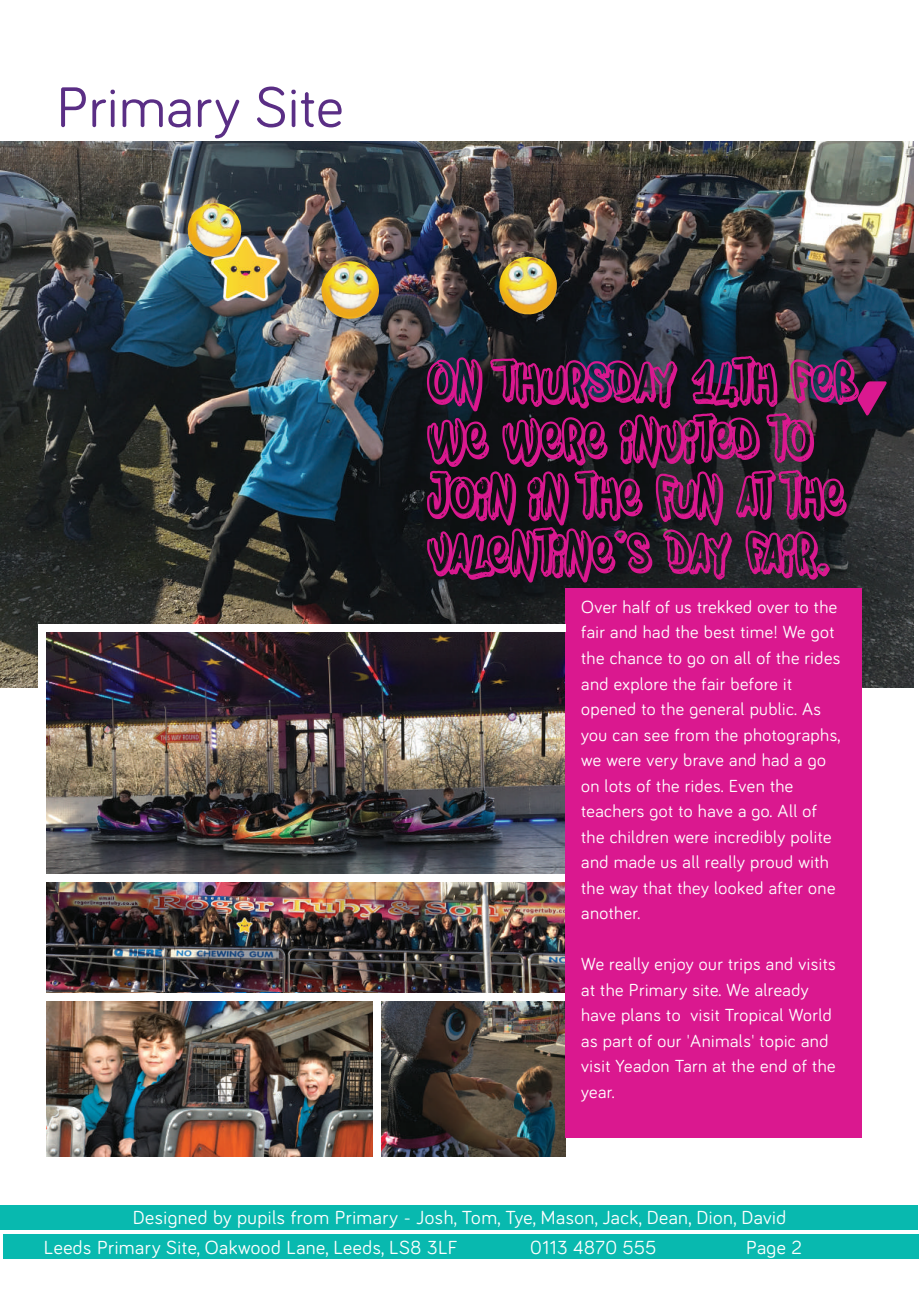
<style>
.page{position:relative;width:919px;height:1289px;background:#fff}
.page>*{position:absolute;margin:0;border:0;box-sizing:border-box;transform-origin:0 0}
.t1{font:61.5px/57px "Bombing";letter-spacing:.005em;color:#da188f}
.t2{font:58.35px "Bariol";letter-spacing:.005em;color:#5a2e85}
.t3{font:19.5px "Bariol";letter-spacing:.025em;color:#fff}
.t4{font:18px/25.5px "Bariol";letter-spacing:.025em;color:#fff}
.s1{font-family:"Pagal Font"}
</style>
<div class="page">
<div style="left:0;top:1205px;width:916px;height:24px;background:#08b9af"></div>
<img style="left:0;top:141px;width:912px;height:546px">
<img style="left:184px;top:203px;width:61px;height:57px">
<img style="left:320px;top:261px;width:60px;height:59px">
<img style="left:497px;top:257px;width:62px;height:60px">
<div style="left:4px;top:1234px;width:914px;height:24px;background:#08b9af"></div>
<img style="left:45px;top:632px;width:520px;height:242px">
<img style="left:381px;top:1001px;width:184px;height:155px">
<img style="left:46px;top:882px;width:519px;height:111px">
<img style="left:46px;top:992px;width:331px;height:164px">
<div style="left:565px;top:588px;width:296px;height:549px;background:#da188f"></div>
<div style="left:26px;top:993px;width:539px;height:8px;background:#fff"></div>
<div style="left:373px;top:997px;width:8px;height:187px;background:#fff"></div>
<div style="left:42px;top:624px;width:523px;height:8px;background:#fff"></div>
<div style="left:38px;top:624px;width:7px;height:542px;background:#fff"></div>
<h2 class="t2" style="left:56px;top:67px;width:288px">Primary Site</h2>
<h1 class="t1" style="left:427px;top:355px;width:456px">ON THURSDAY 14TH FEB<span class="s1">,<br></span>WE WERE INVITED TO<br>JOIN IN THE FUN AT THE<br>VALENTINE'S DAY FAIR.</h1>
<p class="t4" style="left:581px;top:593px;width:261px">Over half of us trekked over to the fair and had the best time! We got the chance to go on all of the rides and explore the fair before it opened to the general public. As you can see from the photographs, we were very brave and had a go on lots of the rides. Even the teachers got to have a go. All of the children were incredibly polite and made us all really proud with the way that they looked after one another.</p>
<p class="t4" style="left:581px;top:950px;width:256px">We really enjoy our trips and visits at the Primary site. We already have plans to visit Tropical World as part of our 'Animals' topic and visit Yeadon Tarn at the end of the year.</p>
<p class="t3" style="left:133px;top:1203px;width:655px">Designed by pupils from Primary - Josh, Tom, Tye, Mason, Jack, Dean, Dion, David</p>
<p class="t3" style="left:44px;top:1233px;width:415px">Leeds Primary Site, Oakwood Lane, Leeds, LS8 3LF</p>
<p class="t3" style="left:530px;top:1233px;width:128px">0113 4870 555</p>
<p class="t3" style="left:746px;top:1233px;width:57px">Page 2</p>
</div>
